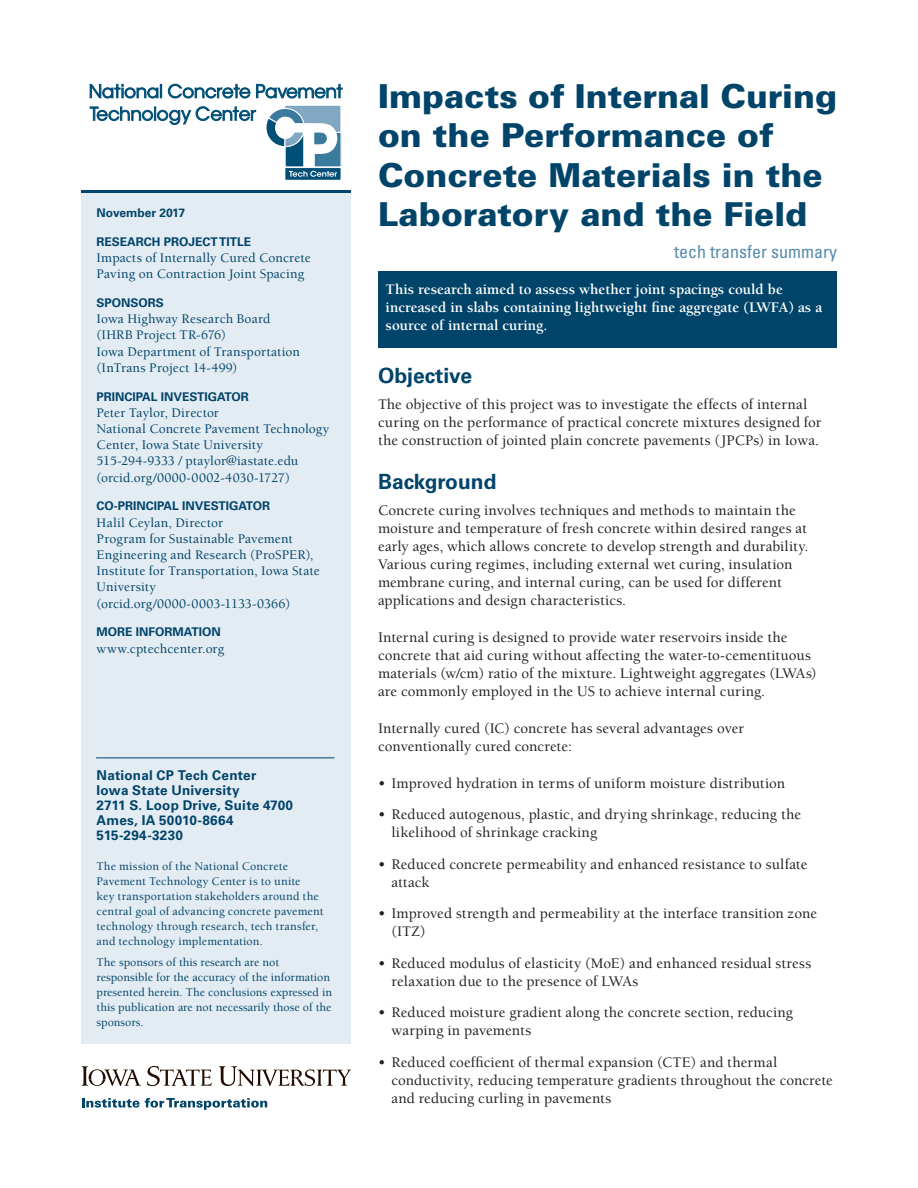
<style>
.page{position:relative;width:918px;height:1188px;background:#fff}
.page>*{position:absolute;margin:0;border:0;box-sizing:border-box;transform-origin:0 0}
.Headline{font:900 33px/39.6px "Univers";color:#00446a}
.head_1{font:700 21px "Univers";color:#00446a}
.Headline2{font:condensed 18px "Univers";color:#568aab}
.Body_text{font:500 15px/18px "Berkeley";letter-spacing:.005em;color:#231f20}
.first_bullets{font:500 15px/18px "Berkeley";letter-spacing:.005em;color:#231f20}
.pullout_sentence{font:700 15px/18px "Berkeley";color:#fff}
.info{font:500 13.5px/16.2px "Berkeley";letter-spacing:.01em;color:#00446a}
.address{font:700 13.5px "Univers";letter-spacing:.015em;color:#00446a}
.address-2{font:500 12px/15px "Berkeley";letter-spacing:.015em;color:#00446a}
.tech_trans__summary{font:500 12px/15px "Berkeley";color:#00446a}
.label{font:700 12px "Univers";color:#00446a}
</style>
<div class="page">
<div style="left:81px;top:190px;width:270px;height:854px;background:#e4ecf3"></div>
<div style="left:378px;top:271px;width:459px;height:76px;background:#00446a"></div>
<hr style="left:81px;top:190px;width:270px;height:3px;background:#00446a">
<hr style="left:96px;top:758px;width:238px;height:1px;background:#00446a">
<div style="left:286px;top:168px;width:55px;height:12px;background:#004f76"></div>
<div style="left:284px;top:167px;width:57px;height:14px;border:1px solid #fff"></div>
<svg style="left:90px;top:84px;width:253px;height:93px"></svg>
<svg style="left:82px;top:1066px;width:59px;height:20px"></svg>
<svg style="left:147px;top:1066px;width:65px;height:20px"></svg>
<svg style="left:219px;top:1066px;width:132px;height:20px"></svg>
<svg style="left:82px;top:1098px;width:185px;height:12px"></svg>
<p class="label" style="left:97px;top:206px;width:90px">November 2017</p>
<p class="label" style="left:97px;top:235px;width:156px">RESEARCH PROJECT TITLE</p>
<p class="info" style="left:97px;top:250px;width:216px">Impacts of Internally Cured Concrete<br>Paving on Contraction Joint Spacing</p>
<p class="label" style="left:97px;top:296px;width:69px">SPONSORS</p>
<p class="info" style="left:97px;top:311px;width:175px">Iowa Highway Research Board</p>
<p class="info" style="left:97px;top:327px;width:131px">(IHRB Project TR-676)</p>
<p class="info" style="left:97px;top:344px;width:205px">Iowa Department of Transportation</p>
<p class="info" style="left:97px;top:360px;width:142px">(InTrans Project 14-499)</p>
<p class="label" style="left:97px;top:389px;width:154px">PRINCIPAL INVESTIGATOR</p>
<p class="info" style="left:97px;top:405px;width:124px">Peter Taylor, Director</p>
<p class="info" style="left:97px;top:421px;width:234px">National Concrete Pavement Technology<br>Center, Iowa State University</p>
<p class="info" style="left:97px;top:453px;width:203px">515-294-9333 / ptaylor@iastate.edu</p>
<p class="info" style="left:97px;top:470px;width:195px">(orcid.org/0000-0002-4030-1727)</p>
<p class="label" style="left:97px;top:499px;width:175px">CO-PRINCIPAL INVESTIGATOR</p>
<p class="info" style="left:97px;top:515px;width:128px">Halil Ceylan, Director</p>
<p class="info" style="left:97px;top:531px;width:218px">Program for Sustainable Pavement<br>Engineering and Research (ProSPER),</p>
<p class="info" style="left:97px;top:563px;width:225px">Institute for Transportation, Iowa State<br>University</p>
<p class="info" style="left:97px;top:596px;width:195px">(orcid.org/0000-0003-1133-0366)</p>
<p class="label" style="left:97px;top:625px;width:126px">MORE INFORMATION</p>
<p class="info" style="left:97px;top:641px;width:129px">www.cptechcenter.org</p>
<p class="address" style="left:97px;top:767px;width:161px">National CP Tech Center</p>
<p class="address" style="left:97px;top:782px;width:145px">Iowa State University</p>
<p class="address" style="left:97px;top:797px;width:198px">2711 S. Loop Drive, Suite 4700</p>
<p class="address" style="left:97px;top:812px;width:138px">Ames, IA 50010-8664</p>
<p class="address" style="left:97px;top:827px;width:88px">515-294-3230</p>
<p class="address-2" style="left:97px;top:859px;width:229px">The mission of the National Concrete Pavement Technology Center is to unite<br>key transportation stakeholders around the central goal of advancing concrete pavement technology through research, tech transfer, and technology implementation.</p>
<p class="tech_trans__summary" style="left:97px;top:955px;width:237px">The sponsors of this research are not responsible for the accuracy of the information presented herein. The conclusions expressed in this publication are not necessarily those of the sponsors.</p>
<p class="Headline" style="left:378px;top:76px;width:461px">Impacts of Internal Curing on the Performance of<br>Concrete Materials in the<br>Laboratory and the Field</p>
<p class="Headline2" style="left:674px;top:241px;width:164px">tech transfer summary</p>
<p class="pullout_sentence" style="left:386px;top:281px;width:438px">This research aimed to assess whether joint spacings could be increased in slabs containing lightweight fine aggregate (LWFA) as a source of internal curing.</p>
<p class="head_1" style="left:378px;top:363px;width:96px">Objective</p>
<p class="Body_text" style="left:378px;top:395px;width:445px">The objective of this project was to investigate the effects of internal curing on the performance of practical concrete mixtures designed for the construction of jointed plain concrete pavements (JPCPs) in Iowa.</p>
<p class="head_1" style="left:378px;top:469px;width:120px">Background</p>
<p class="Body_text" style="left:378px;top:501px;width:432px">Concrete curing involves techniques and methods to maintain the moisture and temperature of fresh concrete within desired ranges at early ages, which allows concrete to develop strength and durability.<br>Various curing regimes, including external wet curing, insulation membrane curing, and internal curing, can be used for different applications and design characteristics.</p>
<p class="Body_text" style="left:378px;top:628px;width:440px">Internal curing is designed to provide water reservoirs inside the concrete that aid curing without affecting the water-to-cementituous materials (w/cm) ratio of the mixture. Lightweight aggregates (LWAs) are commonly employed in the US to achieve internal curing.</p>
<p class="Body_text" style="left:378px;top:719px;width:368px">Internally cured (IC) concrete has several advantages over conventionally cured concrete:</p>
<p class="first_bullets" style="left:378px;top:774px;width:409px">• Improved hydration in terms of uniform moisture distribution</p>
<p class="first_bullets" style="left:392px;top:806px;width:411px;text-indent:-14px">• Reduced autogenous, plastic, and drying shrinkage, reducing the likelihood of shrinkage cracking</p>
<p class="first_bullets" style="left:392px;top:855px;width:417px;text-indent:-14px">• Reduced concrete permeability and enhanced resistance to sulfate attack</p>
<p class="first_bullets" style="left:392px;top:905px;width:427px;text-indent:-14px">• Improved strength and permeability at the interface transition zone (ITZ)</p>
<p class="first_bullets" style="left:392px;top:954px;width:421px;text-indent:-14px">• Reduced modulus of elasticity (MoE) and enhanced residual stress relaxation due to the presence of LWAs</p>
<p class="first_bullets" style="left:392px;top:1004px;width:403px;text-indent:-14px">• Reduced moisture gradient along the concrete section, reducing warping in pavements</p>
<p class="first_bullets" style="left:392px;top:1053px;width:443px;text-indent:-14px">• Reduced coefficient of thermal expansion (CTE) and thermal conductivity, reducing temperature gradients throughout the concrete and reducing curling in pavements</p>
</div>
